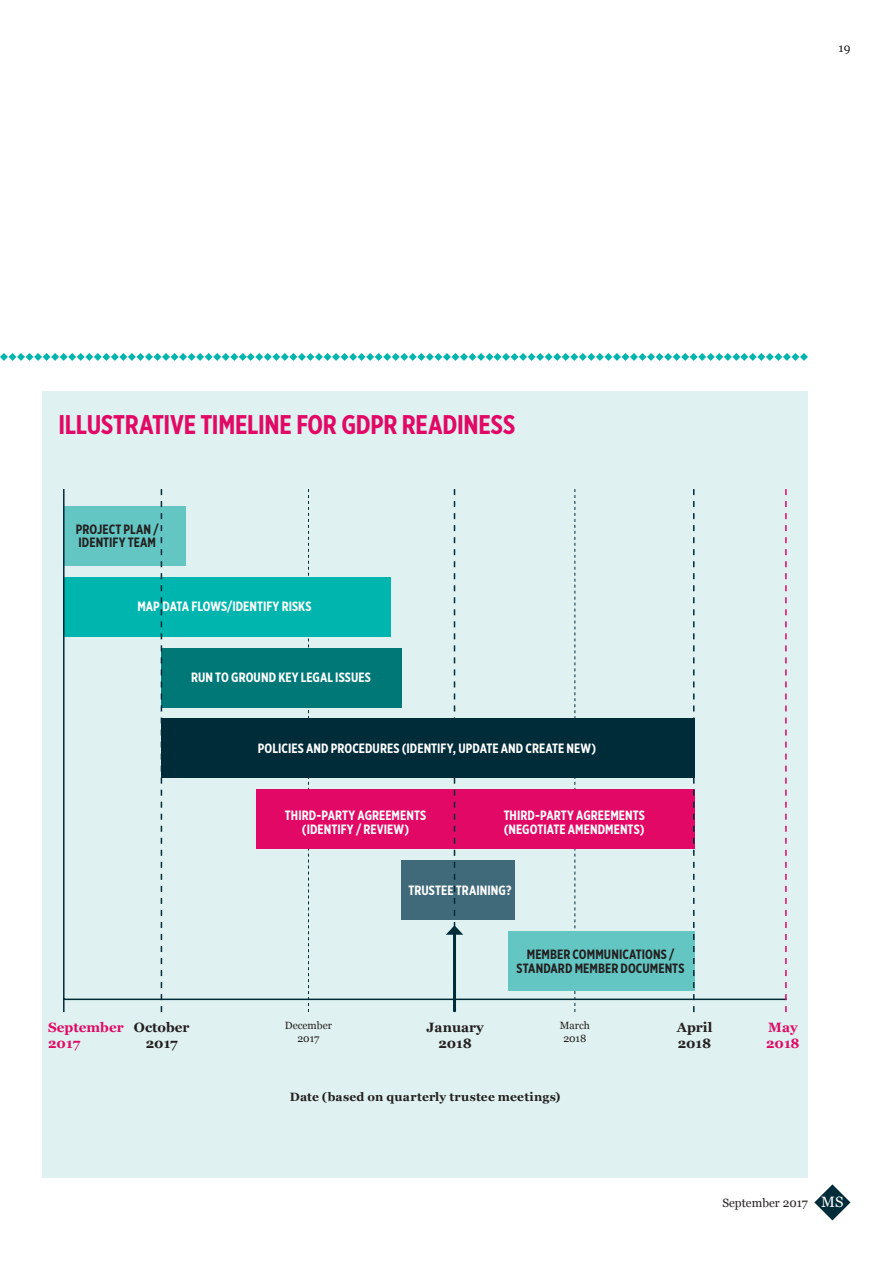
<style>
.page{position:relative;width:893px;height:1263px;background:#fff}
.page>*{position:absolute;margin:0;border:0;box-sizing:border-box;transform-origin:0 0}
.t1{font:700 27px "Gotham X Narrow";letter-spacing:-.01em;color:#e10965}
.t2{font:700 13.5px/13.5px "Gotham X Narrow";letter-spacing:.005em;color:#fff;text-align:center}
.t3{font:700 13.5px/13.5px "Gotham X Narrow";letter-spacing:.005em;color:#231f20}
.t4{font:700 13.5px/16.2px "Georgia";color:#231f20;text-align:center}
.t5{font:700 13.5px/16.2px "Georgia";color:#e10965}
.t6{font:700 12px "Georgia";letter-spacing:.02em;color:#231f20}
.t7{font:12px "Georgia";color:#231f20}
.t8{font:10.5px/12.6px "Georgia";color:#231f20;text-align:center}
.s1{font-size:15px;color:#fff}
</style>
<div class="page">
<div style="left:43px;top:391px;width:765px;height:787px;background:#dff1f0"></div>
<svg style="left:0;top:353px;width:808px;height:8px"></svg>
<svg style="left:63px;top:489px;width:722px;height:512px"></svg>
<svg style="left:161px;top:489px;width:1px;height:523px"></svg>
<svg style="left:63px;top:998px;width:2px;height:14px"></svg>
<svg style="left:693px;top:489px;width:1px;height:523px"></svg>
<svg style="left:785px;top:489px;width:2px;height:523px"></svg>
<svg style="left:446px;top:489px;width:17px;height:523px"></svg>
<svg style="left:814px;top:1184px;width:36px;height:36px"></svg>
<p class="t7" style="left:838px;top:41px;width:13px">19</p>
<h1 class="t1" style="left:59px;top:408px;width:458px">ILLUSTRATIVE TIMELINE FOR GDPR READINESS</h1>
<p class="t3" style="left:76px;top:522px;width:84px">PROJECT PLAN /<br>IDENTIFY TEAM</p>
<p class="t2" style="left:137px;top:599px;width:176px">MAP DATA FLOWS/IDENTIFY RISKS</p>
<p class="t2" style="left:191px;top:670px;width:181px">RUN TO GROUND KEY LEGAL ISSUES</p>
<p class="t2" style="left:258px;top:741px;width:340px">POLICIES AND PROCEDURES (IDENTIFY, UPDATE AND CREATE NEW)</p>
<p class="t2" style="left:285px;top:809px;width:143px">THIRD-PARTY AGREEMENTS (IDENTIFY / REVIEW)</p>
<p class="t2" style="left:504px;top:809px;width:143px;text-align:left">THIRD-PARTY AGREEMENTS (NEGOTIATE AMENDMENTS)</p>
<p class="t2" style="left:409px;top:883px;width:104px">TRUSTEE TRAINING?</p>
<p class="t3" style="left:517px;top:947px;width:169px;text-align:center">MEMBER COMMUNICATIONS /<br>STANDARD MEMBER DOCUMENTS</p>
<p class="t5" style="left:48px;top:1019px;width:77px">September<br>2017</p>
<p class="t8" style="left:285px;top:1019px;width:49px">December<br>2017</p>
<p class="t4" style="left:134px;top:1019px;width:57px">October<br>2017</p>
<p class="t4" style="left:427px;top:1019px;width:59px">January<br>2018</p>
<p class="t8" style="left:560px;top:1019px;width:32px">March<br>2018</p>
<p class="t4" style="left:677px;top:1019px;width:37px;text-align:left">April<br>2018</p>
<p class="t5" style="left:766px;top:1019px;width:35px">May<br>2018</p>
<p class="t6" style="left:290px;top:1090px;width:272px">Date (based on quarterly trustee meetings)</p>
<p class="t7" style="left:722px;top:1196px;width:123px">September 2017 <span class="s1">MS</span></p>
</div>
